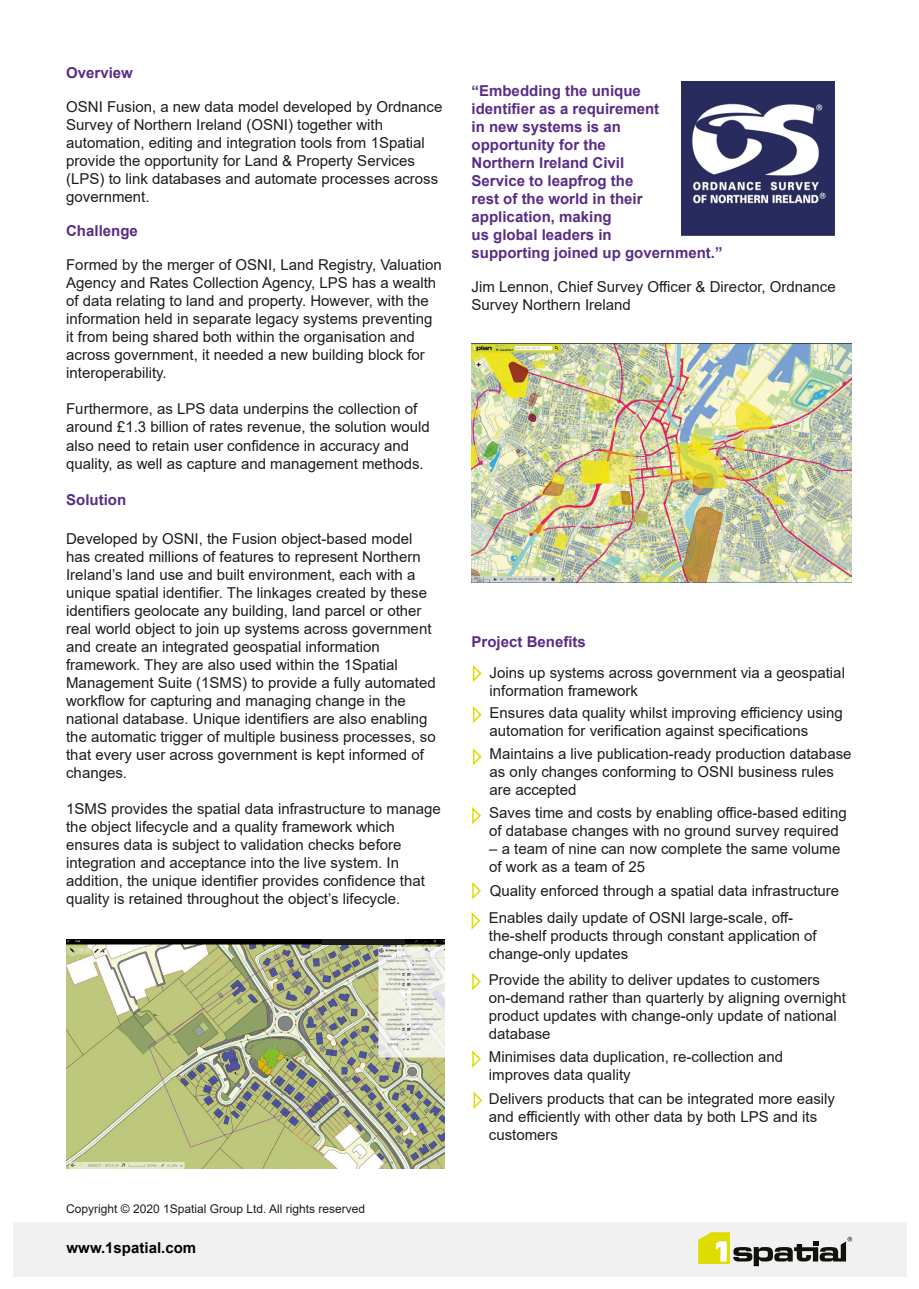
<style>
.page{position:relative;width:919px;height:1289px;background:#fff}
.page>*{position:absolute;margin:0;border:0;box-sizing:border-box;transform-origin:0 0}
.t1{font:15px/18px "Arial";color:#1d1d1b}
.t2{font:700 15px/18px "Arial";color:#592d87}
.t3{font:700 15px "Arial";color:#020304}
.t4{font:12px "Arial";color:#1d1d1b}
</style>
<div class="page">
<div style="left:13px;top:1222px;width:893px;height:54px;background:#f1f1f2"></div>
<svg style="left:698px;top:1232px;width:154px;height:34px"></svg>
<svg style="left:471px;top:912px;width:9px;height:17px"></svg>
<svg style="left:473px;top:665px;width:8px;height:17px"></svg>
<svg style="left:473px;top:706px;width:8px;height:17px"></svg>
<svg style="left:472px;top:882px;width:9px;height:17px"></svg>
<svg style="left:472px;top:807px;width:9px;height:17px"></svg>
<svg style="left:473px;top:748px;width:8px;height:17px"></svg>
<svg style="left:472px;top:973px;width:9px;height:17px"></svg>
<svg style="left:472px;top:1050px;width:9px;height:17px"></svg>
<svg style="left:473px;top:1091px;width:9px;height:17px"></svg>
<img style="left:471px;top:343px;width:380px;height:239px">
<img style="left:66px;top:939px;width:379px;height:229px">
<div style="left:322px;top:939px;width:82px;height:6px;background:#1d1d1b"></div>
<img style="left:681px;top:82px;width:153px;height:153px">
<p class="t2" style="left:66px;top:64px;width:68px">Overview</p>
<p class="t1" style="left:66px;top:98px;width:378px">OSNI Fusion, a new data model developed by Ordnance Survey of Northern Ireland (OSNI) together with automation, editing and integration tools from 1Spatial provide the opportunity for Land &amp; Property Services (LPS) to link databases and automate processes across government.</p>
<p class="t2" style="left:66px;top:222px;width:73px">Challenge</p>
<p class="t1" style="left:66px;top:256px;width:377px">Formed by the merger of OSNI, Land Registry, Valuation Agency and Rates Collection Agency, LPS has a wealth of data relating to land and property. However, with the information held in separate legacy systems preventing it from being shared both within the organisation and across government, it needed a new building block for interoperability.</p>
<p class="t1" style="left:66px;top:400px;width:365px">Furthermore, as LPS data underpins the collection of around £1.3 billion of rates revenue, the solution would also need to retain user confidence in accuracy and quality, as well as capture and management methods.</p>
<p class="t2" style="left:66px;top:490px;width:61px">Solution</p>
<p class="t1" style="left:66px;top:530px;width:371px">Developed by OSNI, the Fusion object-based model has created millions of features to represent Northern Ireland’s land use and built environment, each with a unique spatial identifier. The linkages created by these identifiers geolocate any building, land parcel or other real world object to join up systems across government and create an integrated geospatial information framework. They are also used within the 1Spatial Management Suite (1SMS) to provide a fully automated workflow for capturing and managing change in the national database. Unique identifiers are also enabling the automatic trigger of multiple business processes, so that every user across government is kept informed of changes.</p>
<p class="t1" style="left:66px;top:800px;width:376px">1SMS provides the spatial data infrastructure to manage the object lifecycle and a quality framework which ensures data is subject to validation checks before integration and acceptance into the live system. In addition, the unique identifier provides confidence that quality is retained throughout the object’s lifecycle.</p>
<p class="t4" style="left:66px;top:1200px;width:300px">Copyright © 2020 1Spatial Group Ltd. All rights reserved</p>
<p class="t3" style="left:67px;top:1236px;width:131px">www.1spatial.com</p>
<p class="t2" style="left:471px;top:82px;width:252px">“Embedding the unique<br>identifier as a requirement<br>in new systems is an<br>opportunity for the<br>Northern Ireland Civil<br>Service to leapfrog the<br>rest of the world in their application, making<br>us global leaders in<br>supporting joined up government.”</p>
<p class="t1" style="left:471px;top:278px;width:365px">Jim Lennon, Chief Survey Officer &amp; Director, Ordnance<br>Survey Northern Ireland</p>
<p class="t2" style="left:471px;top:632px;width:116px">Project Benefits</p>
<p class="t1" style="left:489px;top:663px;width:357px">Joins up systems across government via a geospatial information framework</p>
<p class="t1" style="left:489px;top:703px;width:355px">Ensures data quality whilst improving efficiency using automation for verification against specifications</p>
<p class="t1" style="left:489px;top:744px;width:363px">Maintains a live publication-ready production database as only changes conforming to OSNI business rules are accepted</p>
<p class="t1" style="left:489px;top:804px;width:359px">Saves time and costs by enabling office-based editing of database changes with no ground survey required</p>
<p class="t1" style="left:489px;top:840px;width:352px">– a team of nine can now complete the same volume of work as a team of 25</p>
<p class="t1" style="left:489px;top:881px;width:351px">Quality enforced through a spatial data infrastructure</p>
<p class="t1" style="left:489px;top:908px;width:329px">Enables daily update of OSNI large-scale, off&shy;the-shelf products through constant application of change-only updates</p>
<p class="t1" style="left:489px;top:970px;width:332px">Provide the ability to deliver updates to customers</p>
<p class="t1" style="left:489px;top:988px;width:358px">on-demand rather than quarterly by aligning overnight product updates with change-only update of national database</p>
<p class="t1" style="left:489px;top:1047px;width:296px">Minimises data duplication, re-collection and improves data quality</p>
<p class="t1" style="left:489px;top:1089px;width:347px">Delivers products that can be integrated more easily and efficiently with other data by both LPS and its customers</p>
</div>
